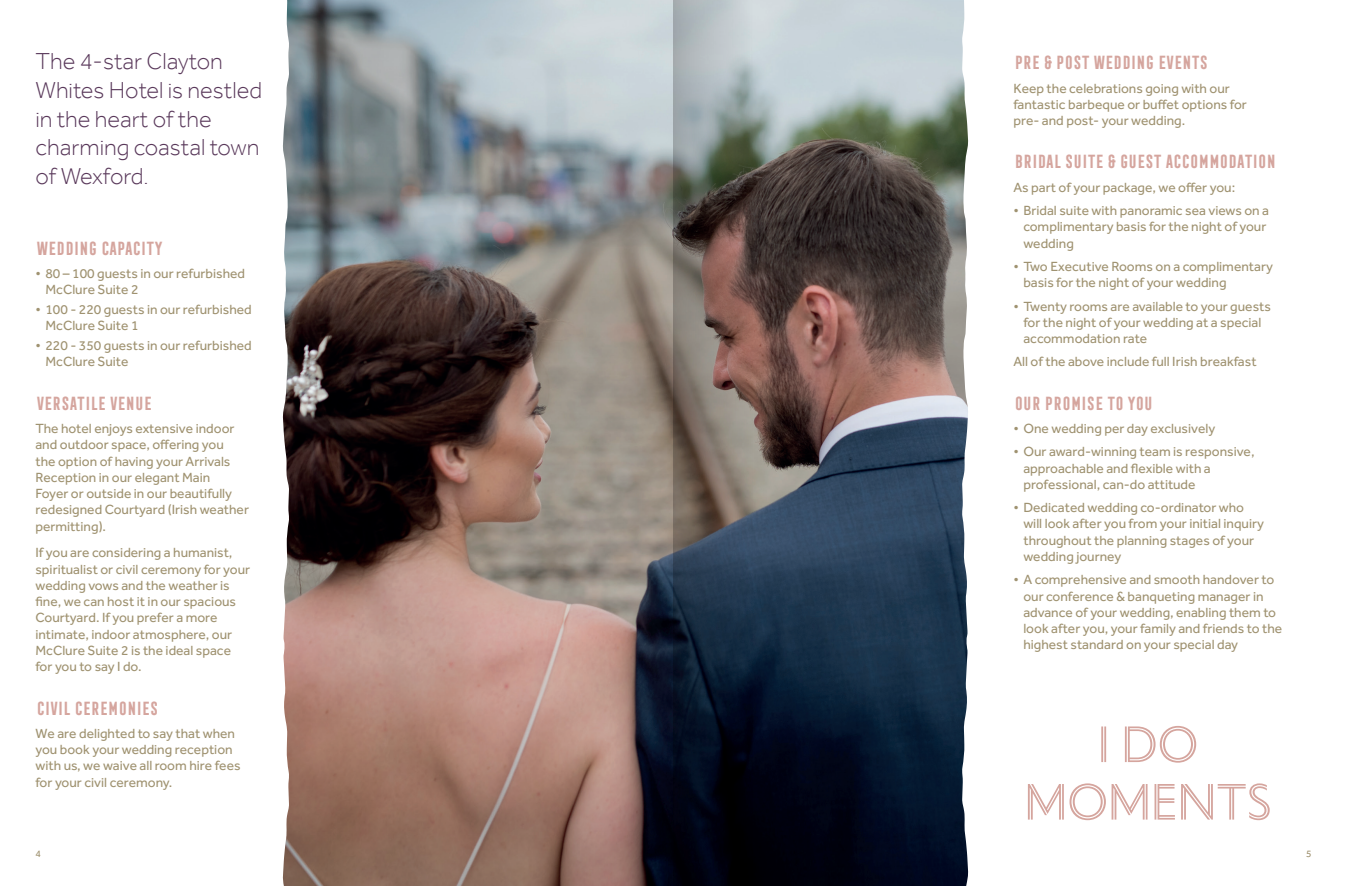
<style>
.page{position:relative;width:1347px;height:886px;background:#fff}
.page>*{position:absolute;margin:0;border:0;box-sizing:border-box;transform-origin:0 0}
.t1{font:53.75px/57.5px "Portrait Inline Sans";color:#d5a59e;text-align:center}
.t2{font:300 23.75px/28.8px "Effra";color:#59385a}
.t3{font:700 17.5px "Frontage Condensed";letter-spacing:-.075em;color:#d5a59e}
.t4{font:13.75px/16.2px "Effra";color:#9f9270}
.t5{font:10px "Effra";color:#9f9270}
</style>
<div class="page">
<img style="left:282px;top:0;width:686px;height:886px">
<svg style="left:673px;top:0;width:80px;height:886px;background:#535356"></svg>
<h2 class="t2" style="left:35px;top:46px;width:228px">The 4-star Clayton<br>Whites Hotel is nestled in the heart of the charming coastal town of Wexford.</h2>
<p class="t3" style="left:1013px;top:53px;width:196px">PRE &amp; POST WEDDING EVENTS</p>
<p class="t4" style="left:1013px;top:80px;width:235px">Keep the celebrations going with our fantastic barbeque or buffet options for pre- and post- your wedding.</p>
<p class="t3" style="left:1013px;top:152px;width:264px">BRIDAL SUITE &amp; GUEST ACCOMMODATION</p>
<p class="t4" style="left:1013px;top:179px;width:223px">As part of your package, we offer you:</p>
<p class="t4" style="left:1023px;top:202px;width:247px;text-indent:-10px">• Bridal suite with panoramic sea views on a complimentary basis for the night of your wedding</p>
<p class="t4" style="left:1023px;top:258px;width:251px;text-indent:-10px">• Two Executive Rooms on a complimentary basis for the night of your wedding</p>
<p class="t4" style="left:1023px;top:298px;width:249px;text-indent:-10px">• Twenty rooms are available to your guests for the night of your wedding at a special accommodation rate</p>
<p class="t4" style="left:1013px;top:353px;width:245px">All of the above include full Irish breakfast</p>
<p class="t3" style="left:1013px;top:393px;width:141px">OUR PROMISE TO YOU</p>
<p class="t4" style="left:1013px;top:420px;width:203px">• One wedding per day exclusively</p>
<p class="t4" style="left:1023px;top:443px;width:233px;text-indent:-10px">• Our award-winning team is responsive, approachable and flexible with a professional, can-do attitude</p>
<p class="t4" style="left:1023px;top:499px;width:242px;text-indent:-10px">• Dedicated wedding co-ordinator who will look after you from your initial inquiry throughout the planning stages of your wedding journey</p>
<p class="t4" style="left:1023px;top:571px;width:260px;text-indent:-10px">• A comprehensive and smooth handover to our conference &amp; banqueting manager in advance of your wedding, enabling them to look after you, your family and friends to the highest standard on your special day</p>
<p class="t3" style="left:35px;top:238px;width:129px">WEDDING CAPACITY</p>
<p class="t4" style="left:45px;top:265px;width:201px;text-indent:-10px">• 80 – 100 guests in our refurbished<br>McClure Suite 2</p>
<p class="t4" style="left:45px;top:301px;width:208px;text-indent:-10px">• 100 - 220 guests in our refurbished<br>McClure Suite 1</p>
<p class="t4" style="left:45px;top:337px;width:208px;text-indent:-10px">• 220 - 350 guests in our refurbished<br>McClure Suite</p>
<p class="t3" style="left:35px;top:393px;width:118px">VERSATILE VENUE</p>
<p class="t4" style="left:35px;top:420px;width:215px">The hotel enjoys extensive indoor and outdoor space, offering you<br>the option of having your Arrivals<br>Reception in our elegant Main<br>Foyer or outside in our beautifully redesigned Courtyard (Irish weather permitting).</p>
<p class="t4" style="left:35px;top:544px;width:216px">If you are considering a humanist, spiritualist or civil ceremony for your wedding vows and the weather is fine, we can host it in our spacious<br>Courtyard. If you prefer a more intimate, indoor atmosphere, our<br>McClure Suite 2 is the ideal space for you to say I do.</p>
<p class="t3" style="left:35px;top:698px;width:125px">CIVIL CEREMONIES</p>
<p class="t4" style="left:35px;top:725px;width:207px">We are delighted to say that when you book your wedding reception with us, we waive all room hire fees for your civil ceremony.</p>
<h1 class="t1" style="left:1024px;top:713px;width:249px">I DO<br>MOMENTS</h1>
<p class="t5" style="left:35px;top:848px;width:7px">4</p>
<p class="t5" style="left:1306px;top:848px;width:7px">5</p>
</div>
